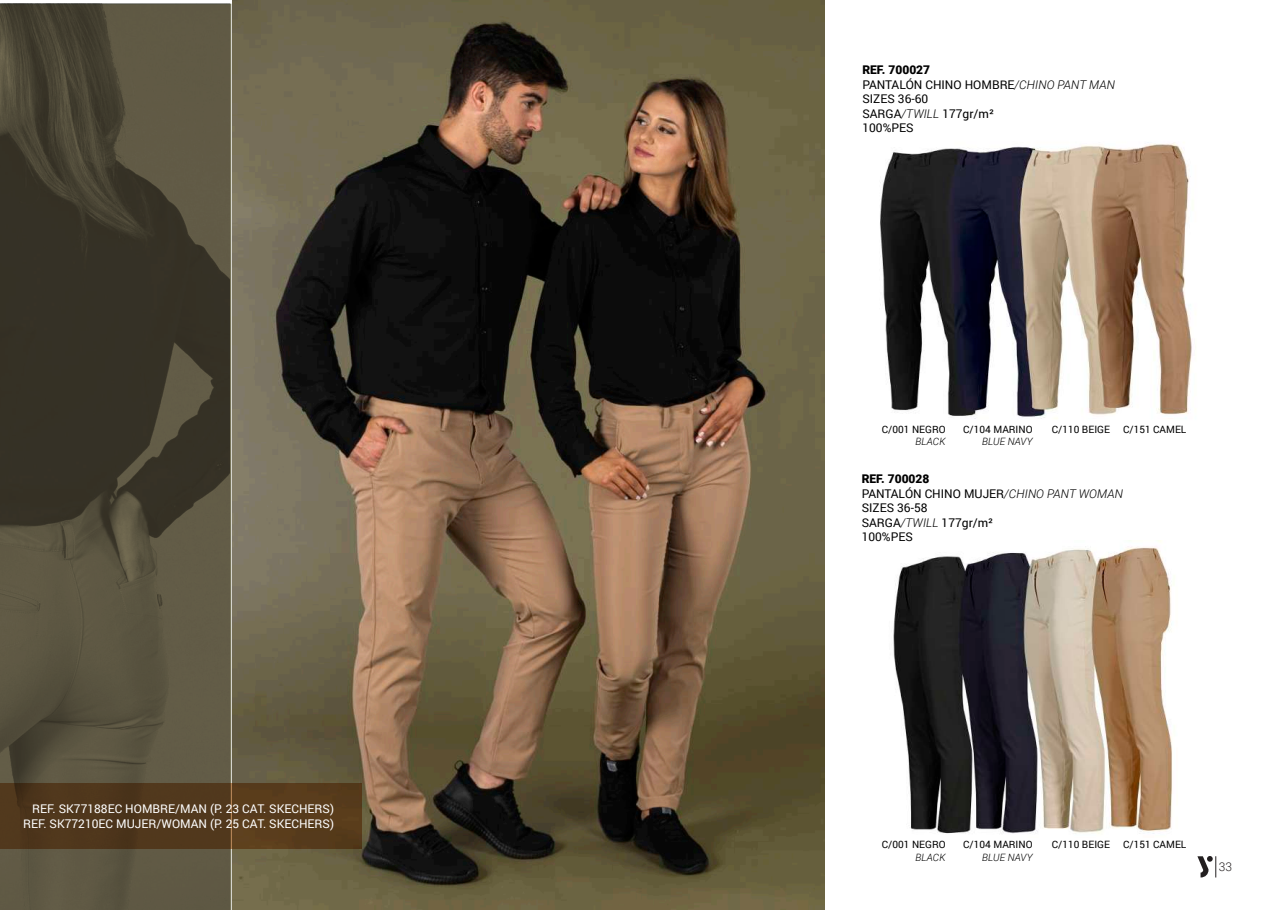
<style>
.page{position:relative;width:1280px;height:910px;background:#fff}
.page>*{position:absolute;margin:0;border:0;box-sizing:border-box;transform-origin:0 0}
.t1{font:12px/14.4px "Roboto";color:#000001}
.t2{font:12px/14.4px "Roboto";color:#fff;text-align:right}
.t3{font:300 12px "Roboto";color:#231f20}
.t4{font:10.05px "Roboto";color:#000001}
.t5{font:italic 300 10.05px "Roboto";color:#000001}
.s1{font-weight:900}
.s2{font-weight:300;font-style:italic}
</style>
<div class="page">
<svg style="left:1197px;top:856px;width:19px;height:21px"></svg>
<img style="left:0;top:4px;width:229px;height:906px">
<img style="left:233px;top:0;width:591px;height:910px">
<img style="left:880px;top:142px;width:312px;height:277px">
<img style="left:893px;top:540px;width:281px;height:294px">
<div style="left:0;top:783px;width:361px;height:65px;background:#51381c"></div>
<p class="t2" style="left:23px;top:801px;width:313px">REF. SK77188EC HOMBRE/MAN (P. 23 CAT. SKECHERS)<br>REF. SK77210EC MUJER/WOMAN (P. 25 CAT. SKECHERS)</p>
<p class="t1" style="left:862px;top:62px;width:254px"><span class="s1">REF. 700027<br></span>PANTALÓN CHINO HOMBRE<span class="s2">/CHINO PANT MAN<br></span>SIZES 36-60<br>SARGA<span class="s2">/TWILL</span> 177gr/m²<br>100%PES</p>
<p class="t4" style="left:882px;top:422px;width:65px">C/001 NEGRO</p>
<p class="t5" style="left:915px;top:434px;width:32px">BLACK</p>
<p class="t4" style="left:963px;top:422px;width:71px">C/104 MARINO</p>
<p class="t5" style="left:982px;top:434px;width:52px">BLUE NAVY</p>
<p class="t4" style="left:1052px;top:422px;width:60px">C/110 BEIGE</p>
<p class="t4" style="left:1123px;top:422px;width:65px">C/151 CAMEL</p>
<p class="t1" style="left:862px;top:471px;width:263px"><span class="s1">REF. 700028<br></span>PANTALÓN CHINO MUJER<span class="s2">/CHINO PANT WOMAN<br></span>SIZES 36-58<br>SARGA<span class="s2">/TWILL</span> 177gr/m²<br>100%PES</p>
<p class="t4" style="left:882px;top:838px;width:65px">C/001 NEGRO</p>
<p class="t5" style="left:915px;top:850px;width:32px">BLACK</p>
<p class="t4" style="left:963px;top:838px;width:71px">C/104 MARINO</p>
<p class="t5" style="left:982px;top:850px;width:52px">BLUE NAVY</p>
<p class="t4" style="left:1052px;top:838px;width:60px">C/110 BEIGE</p>
<p class="t4" style="left:1123px;top:838px;width:65px">C/151 CAMEL</p>
<p class="t3" style="left:1219px;top:859px;width:15px">33</p>
</div>
